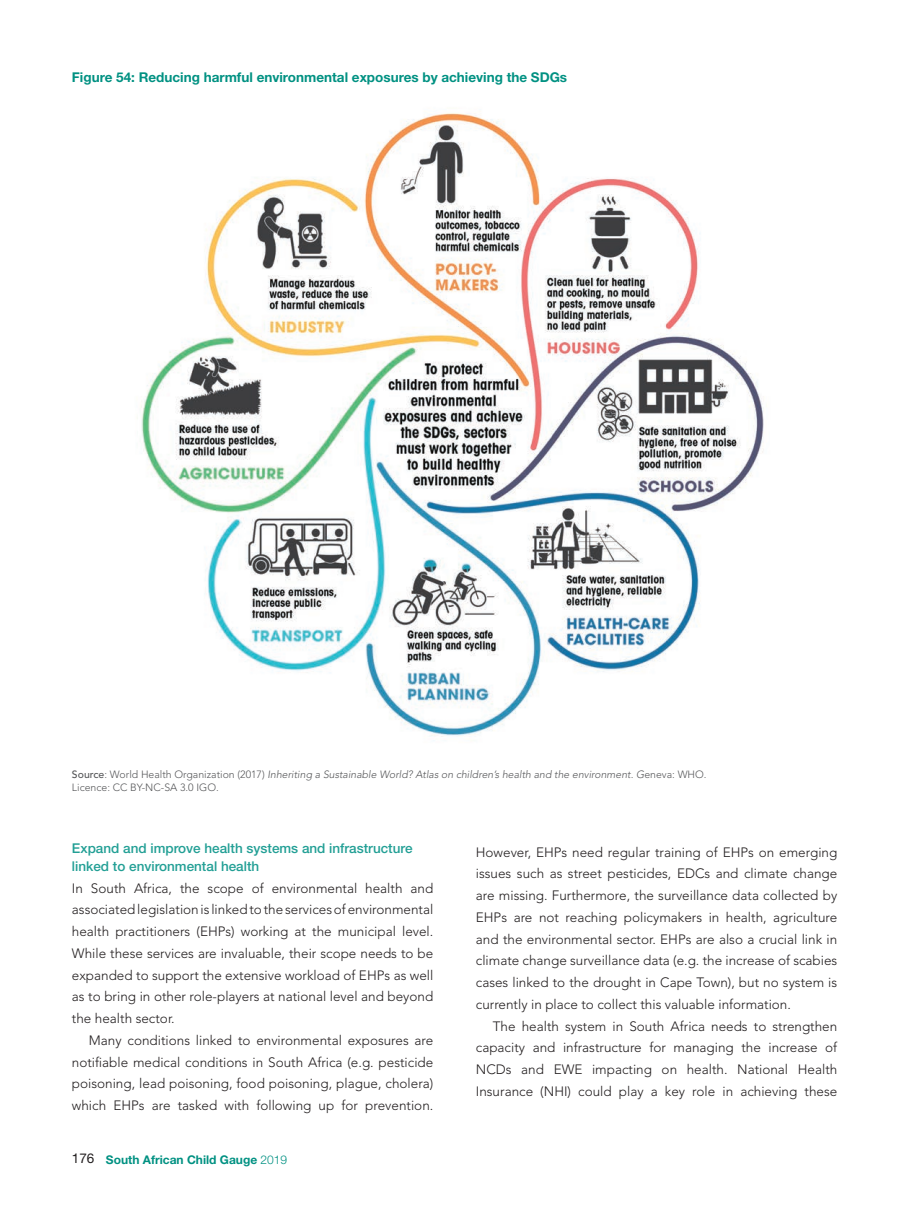
<style>
.page{position:relative;width:910px;height:1207px;background:#fff}
.page>*{position:absolute;margin:0;border:0;box-sizing:border-box;transform-origin:0 0}
.t1{font:300 13.5px/21.8px "Avenir LT Std";color:#231f20;text-align:justify}
.t2{font:500 13.5px/18px "Helvetica Neue LT Std";color:#229f95}
.t3{font:700 13.5px "Helvetica Neue LT Std";color:#009182}
.t4{font:700 12px "Helvetica Neue LT Std";color:#009182}
.t5{font:italic 300 10.5px/12.6px "Avenir LT Std";color:#57585a}
.s1{font-weight:500;font-style:normal}
.s2{font-style:normal}
.s3{font-weight:400;font-size:13.5px;color:#231f20}
.s4{font-weight:300}
</style>
<div class="page">
<img style="left:140px;top:113px;width:627px;height:624px">
<p class="t3" style="left:72px;top:68px;width:497px">Figure 54: Reducing harmful environmental exposures by achieving the SDGs</p>
<p class="t5" style="left:72px;top:768px;width:636px"><span class="s1">Source</span><span class="s2">: World Health Organization (2017)</span> Inheriting a Sustainable World? Atlas on children’s health and the environment. G<span class="s2">eneva: WHO.<br>Licence: CC BY-NC-SA 3.0 IGO.</span></p>
<p class="t2" style="left:72px;top:839px;width:342px">Expand and improve health systems and infrastructure linked to environmental health</p>
<p class="t1" style="left:72px;top:877px;width:363px">In South Africa, the scope of environmental health and associated legislation is linked to the services of environmental health practitioners (EHPs) working at the municipal level.<br>While these services are invaluable, their scope needs to be expanded to support the extensive workload of EHPs as well as to bring in other role-players at national level and beyond the health sector.</p>
<p class="t1" style="left:72px;top:1029px;width:363px;text-indent:17px">Many conditions linked to environmental exposures are notifiable medical conditions in South Africa (e.g. pesticide poisoning, lead poisoning, food poisoning, plague, cholera) which EHPs are tasked with following up for prevention.</p>
<p class="t4" style="left:72px;top:1152px;width:217px"><span class="s3">176</span> South African Child Gauge <span class="s4">2019</span></p>
<p class="t1" style="left:476px;top:841px;width:363px">However, EHPs need regular training of EHPs on emerging issues such as street pesticides, EDCs and climate change are missing. Furthermore, the surveillance data collected by EHPs are not reaching policymakers in health, agriculture and the environmental sector. EHPs are also a crucial link in climate change surveillance data (e.g. the increase of scabies cases linked to the drought in Cape Town), but no system is currently in place to collect this valuable information.</p>
<p class="t1" style="left:476px;top:1015px;width:363px;text-indent:17px">The health system in South Africa needs to strengthen capacity and infrastructure for managing the increase of NCDs and EWE impacting on health. National Health Insurance (NHI) could play a key role in achieving these</p>
</div>
